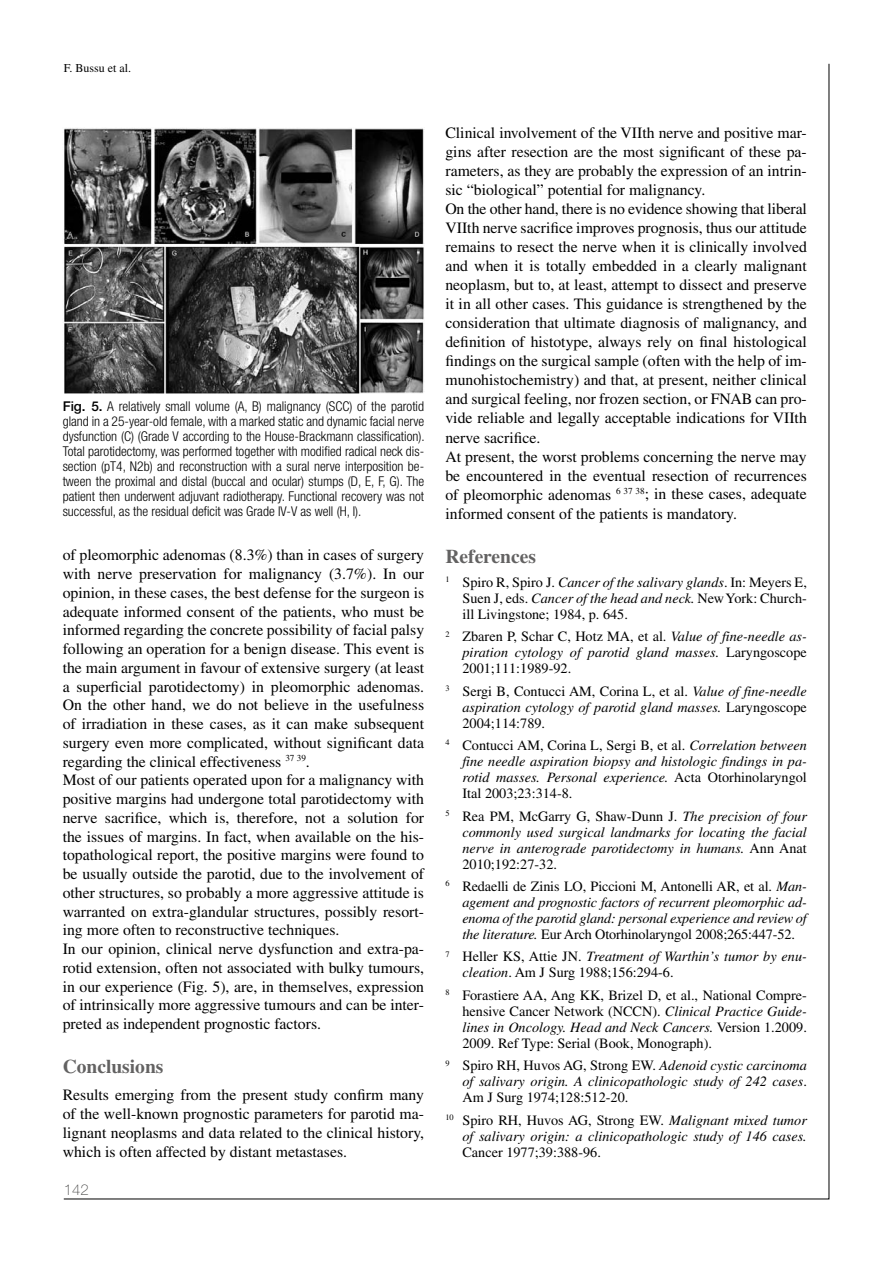
<style>
.page{position:relative;width:893px;height:1263px;background:#fff}
.page>*{position:absolute;margin:0;border:0;box-sizing:border-box;transform-origin:0 0}
.t1{font:700 19.5px "Times LT Std";color:#636262}
.t2{font:15.75px/18.8px "Times LT Std";color:#000}
.t3{font:100 15px "Helvetica Neue LT Std";color:#484847}
.t4{font:italic 14.25px/16px "Times LT Std";color:#000;text-align:justify}
.t5{font:14.25px/16px "Times LT Std";color:#000;text-align:justify}
.t6{font:300 condensed 13.5px/15px "Helvetica Neue LT Std";color:#000;text-align:justify}
.t7{font:12px "Times LT Std";color:#000}
.s1{font-weight:500;font-stretch:normal}
.s2{font-style:italic}
.s3{font-style:normal}
</style>
<div class="page">
<img style="left:64px;top:128px;width:360px;height:265px">
<p class="t7" style="left:64px;top:61px;width:69px">F. Bussu et al.</p>
<p class="t6" style="left:63px;top:398px;width:363px"><span class="s1">Fig. 5.</span> A relatively small volume (A, B) malignancy (SCC) of the parotid gland in a 25-year-old female, with a marked static and dynamic facial nerve dysfunction (C) (Grade V according to the House-Brackmann classification).<br>Total parotidectomy, was performed together with modified radical neck dis&shy;section (pT4, N2b) and reconstruction with a sural nerve interposition be&shy;tween the proximal and distal (buccal and ocular) stumps (D, E, F, G). The patient then underwent adjuvant radiotherapy. Functional recovery was not successful, as the residual deficit was Grade IV-V as well (H, I).</p>
<p class="t2" style="left:63px;top:546px;width:363px">of pleomorphic adenomas (8.3%) than in cases of surgery with nerve preservation for malignancy (3.7%). In our opinion, in these cases, the best defense for the surgeon is adequate informed consent of the patients, who must be informed regarding the concrete possibility of facial palsy following an operation for a benign disease. This event is the main argument in favour of extensive surgery (at least a superficial parotidectomy) in pleomorphic adenomas.<br>On the other hand, we do not believe in the usefulness of irradiation in these cases, as it can make subsequent surgery even more complicated, without significant data regarding the clinical effectiveness <sup>37</sup> <sup>39</sup>.<br>Most of our patients operated upon for a malignancy with positive margins had undergone total parotidectomy with nerve sacrifice, which is, therefore, not a solution for the issues of margins. In fact, when available on the his&shy;topathological report, the positive margins were found to be usually outside the parotid, due to the involvement of other structures, so probably a more aggressive attitude is warranted on extra-glandular structures, possibly resort&shy;ing more often to reconstructive techniques.<br>In our opinion, clinical nerve dysfunction and extra-pa&shy;rotid extension, often not associated with bulky tumours, in our experience (Fig. 5), are, in themselves, expression of intrinsically more aggressive tumours and can be inter&shy;preted as independent prognostic factors.</p>
<p class="t1" style="left:63px;top:1055px;width:102px">Conclusions</p>
<p class="t2" style="left:63px;top:1085px;width:363px;text-align:justify">Results emerging from the present study confirm many of the well-known prognostic parameters for parotid ma&shy;lignant neoplasms and data related to the clinical history, which is often affected by distant metastases.</p>
<p class="t3" style="left:64px;top:1181px;width:27px">142</p>
<p class="t2" style="left:445px;top:123px;width:363px">Clinical involvement of the VIIth nerve and positive mar&shy;gins after resection are the most significant of these pa&shy;rameters, as they are probably the expression of an intrin&shy;sic “biological” potential for malignancy.<br>On the other hand, there is no evidence showing that liberal VIIth nerve sacrifice improves prognosis, thus our attitude remains to resect the nerve when it is clinically involved and when it is totally embedded in a clearly malignant neoplasm, but to, at least, attempt to dissect and preserve it in all other cases. This guidance is strengthened by the consideration that ultimate diagnosis of malignancy, and definition of histotype, always rely on final histological findings on the surgical sample (often with the help of im&shy;munohistochemistry) and that, at present, neither clinical and surgical feeling, nor frozen section, or FNAB can pro&shy;vide reliable and legally acceptable indications for VIIth nerve sacrifice.<br>At present, the worst problems concerning the nerve may be encountered in the eventual resection of recurrences of pleomorphic adenomas <sup>6</sup> <sup>37</sup> <sup>38</sup>; in these cases, adequate informed consent of the patients is mandatory.</p>
<p class="t1" style="left:445px;top:544px;width:92px">References</p>
<p class="t5" style="left:462px;top:574px;width:346px;text-indent:-17px"><sup>1</sup> Spiro R, Spiro J. <span class="s2">Cancer of the salivary glands</span>. In: Meyers E, Suen J, eds. <span class="s2">Cancer of the head and neck.</span> New York: Church&shy;ill Livingstone; 1984, p. 645.</p>
<p class="t4" style="left:462px;top:629px;width:346px;text-indent:-17px"><sup>2</sup> <span class="s3">Zbaren P, Schar C, Hotz MA, et al.</span> Value of fine-needle as&shy;piration cytology of parotid gland masses. <span class="s3">Laryngoscope 2001;111:1989-92.</span></p>
<p class="t4" style="left:462px;top:683px;width:346px;text-indent:-17px"><sup>3</sup> <span class="s3">Sergi B, Contucci AM, Corina L, et al.</span> Value of fine-needle aspiration cytology of parotid gland masses. <span class="s3">Laryngoscope 2004;114:789.</span></p>
<p class="t4" style="left:462px;top:737px;width:346px;text-indent:-17px"><sup>4</sup> <span class="s3">Contucci AM, Corina L, Sergi B, et al.</span> Correlation between fine needle aspiration biopsy and histologic findings in pa&shy;rotid masses. Personal experience. <span class="s3">Acta Otorhinolaryngol Ital 2003;23:314-8.</span></p>
<p class="t4" style="left:462px;top:808px;width:346px;text-indent:-17px"><sup>5</sup> <span class="s3">Rea PM, McGarry G, Shaw-Dunn J.</span> The precision of four commonly used surgical landmarks for locating the facial nerve in anterograde parotidectomy in humans. <span class="s3">Ann Anat 2010;192:27-32.</span></p>
<p class="t4" style="left:462px;top:878px;width:346px;text-indent:-17px"><sup>6</sup> <span class="s3">Redaelli de Zinis LO , Piccioni M, Antonelli AR, et al.</span> Man&shy;agement and prognostic factors of recurrent pleomorphic ad&shy;enoma of the parotid gland: personal experience and review of the literature. <span class="s3">Eur Arch Otorhinolaryngol 2008;265:447-52.</span></p>
<p class="t5" style="left:462px;top:948px;width:346px;text-indent:-17px"><sup>7</sup> Heller KS, Attie JN. <span class="s2">Treatment of Warthin’s tumor by enu&shy;cleation</span>. Am J Surg 1988;156:294-6.</p>
<p class="t5" style="left:462px;top:987px;width:346px;text-indent:-17px"><sup>8</sup> Forastiere AA, Ang KK, Brizel D, et al., National Compre&shy;hensive Cancer Network (NCCN). <span class="s2">Clinical Practice Guide&shy;lines in Oncology. Head and Neck Cancers.</span> Version 1.2009.<br>2009. Ref Type: Serial (Book, Monograph).</p>
<p class="t4" style="left:462px;top:1057px;width:346px;text-indent:-17px"><sup>9</sup> <span class="s3">Spiro RH , Huvos AG, Strong EW.</span> Adenoid cystic carcinoma of salivary origin. A clinicopathologic study of 242 cases<span class="s3">.<br>Am J Surg 1974;128:512-20.</span></p>
<p class="t4" style="left:445px;top:1112px;width:363px;text-align:right"><sup>10</sup> <span class="s3">Spiro RH , Huvos AG, Strong EW.</span> Malignant mixed tumor of salivary origin: a clinicopathologic study of 146 cases.</p>
<p class="t5" style="left:462px;top:1144px;width:140px">Cancer 1977;39:388-96.</p>
</div>
